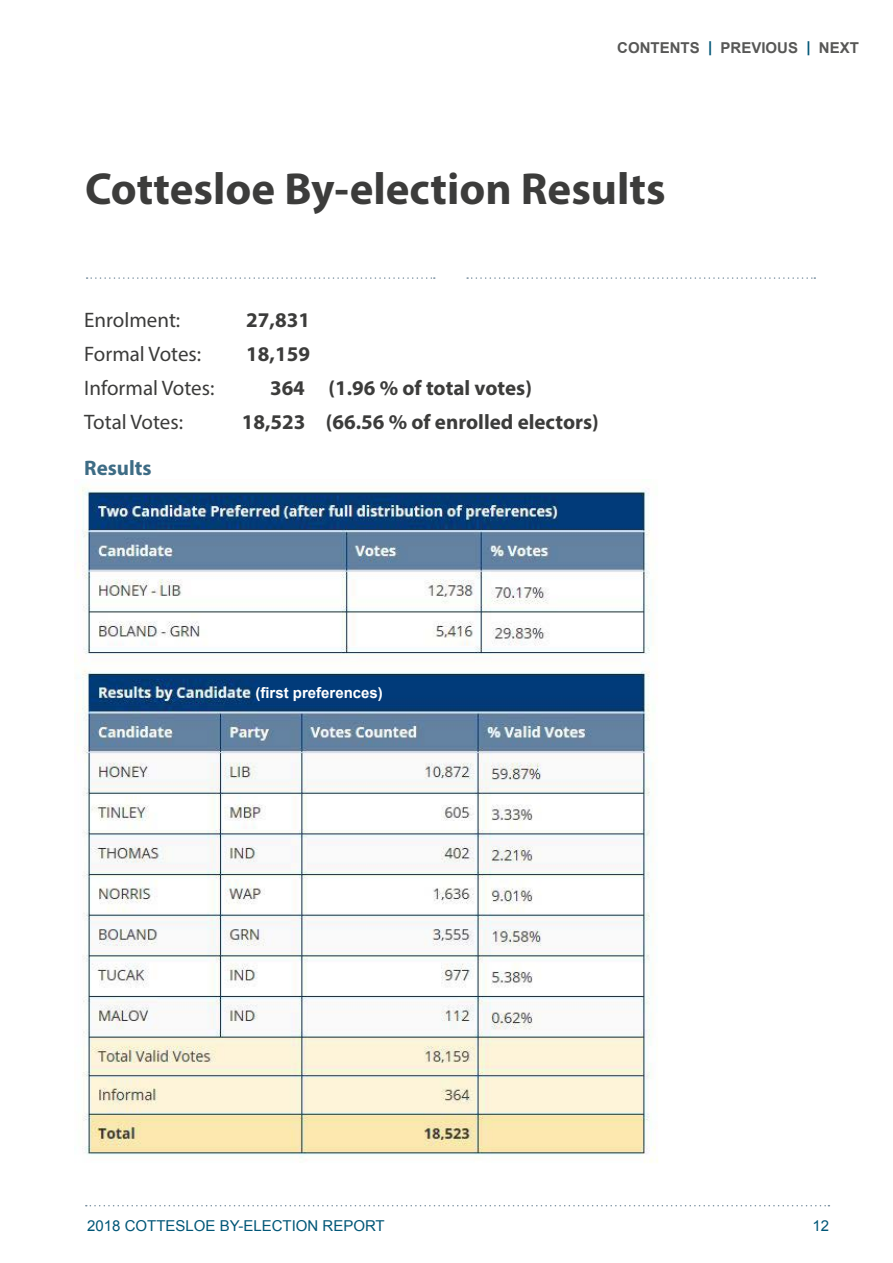
<style>
.page{position:relative;width:893px;height:1263px;background:#fff}
.page>*{position:absolute;margin:0;border:0;box-sizing:border-box;transform-origin:0 0}
.t1{font:700 45px "Myriad Pro";color:#3c3c3b}
.t2{font:700 21px "Myriad Pro";color:#3c3c3b}
.t3{font:21px "Myriad Pro";color:#3c3c3b}
.t4{font:700 21px "Myriad Pro";color:#3e6c85}
.t5{font:15px "Arial";color:#005677}
.t6{font:700 15px "Arial";color:#575756}
.t7{font:700 15px "Arial";color:#fff}
.s1{color:#005677}
</style>
<div class="page">
<svg style="left:86px;top:1205px;width:743px;height:1px"></svg>
<svg style="left:87px;top:277px;width:348px;height:2px"></svg>
<svg style="left:467px;top:277px;width:348px;height:2px"></svg>
<img style="left:75px;top:487px;width:583px;height:676px">
<p class="t6" style="left:617px;top:38px;width:243px">CONTENTS <span class="s1">|</span> PREVIOUS <span class="s1">|</span> NEXT</p>
<h1 class="t1" style="left:85px;top:159px;width:582px">Cottesloe By-election Results</h1>
<p class="t3" style="left:84px;top:307px;width:98px">Enrolment:</p>
<p class="t2" style="left:246px;top:306px;width:65px">27,831</p>
<p class="t3" style="left:84px;top:341px;width:118px">Formal Votes:</p>
<p class="t2" style="left:246px;top:340px;width:65px">18,159</p>
<p class="t3" style="left:84px;top:375px;width:132px">Informal Votes:</p>
<p class="t2" style="left:270px;top:374px;width:263px">364 (1.96 % of total votes)</p>
<p class="t3" style="left:84px;top:408px;width:100px">Total Votes:</p>
<p class="t2" style="left:242px;top:408px;width:359px">18,523 (66.56 % of enrolled electors)</p>
<p class="t4" style="left:84px;top:454px;width:69px">Results</p>
<p class="t7" style="left:255px;top:683px;width:129px">(first preferences)</p>
<p class="t5" style="left:87px;top:1215px;width:299px">2018 COTTESLOE BY-ELECTION REPORT</p>
<p class="t5" style="left:812px;top:1215px;width:18px">12</p>
</div>
